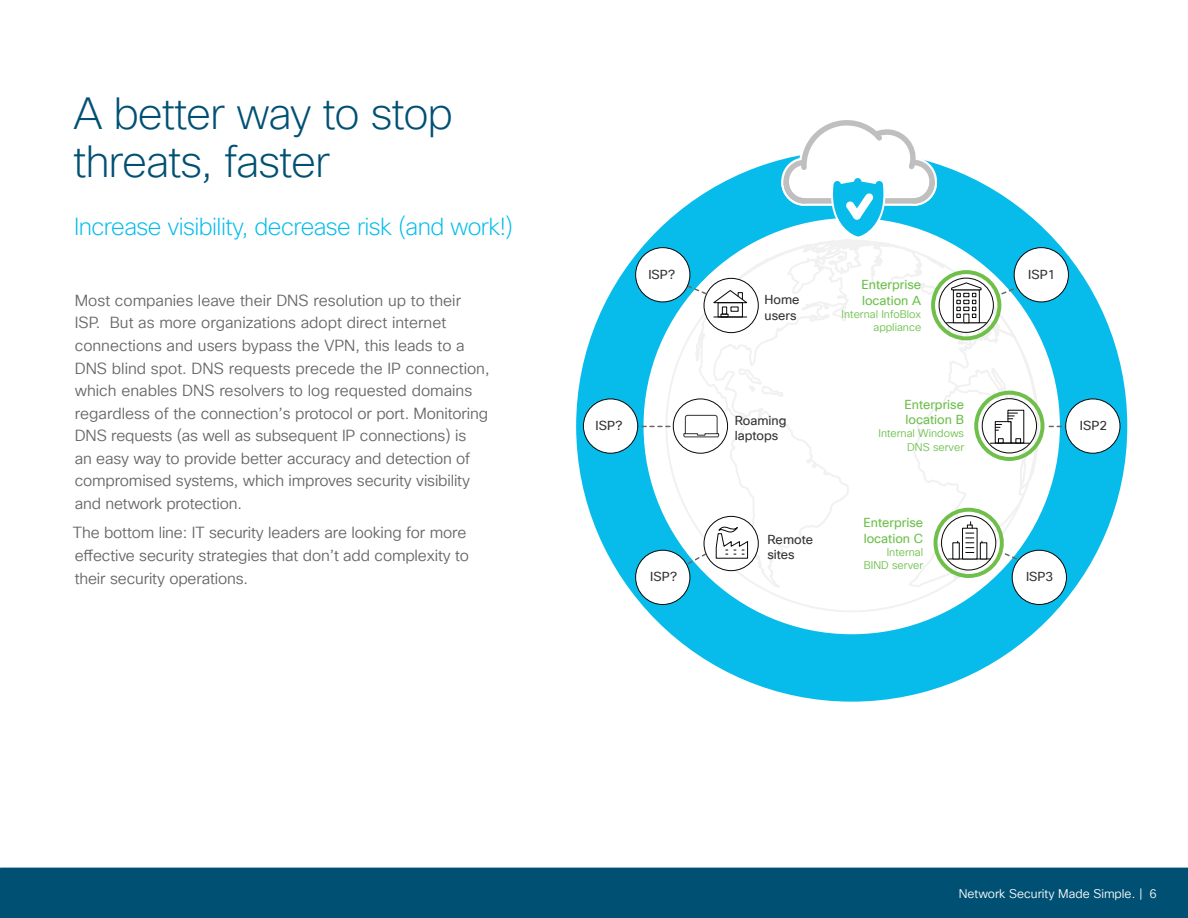
<style>
.page{position:relative;width:1188px;height:918px;background:#fff}
.page>*{position:absolute;margin:0;border:0;box-sizing:border-box;transform-origin:0 0}
.t1{font:200 43.95px/47.7px "Cisco Sans TT";letter-spacing:-.025em;color:#005073}
.t2{font:200 24px "Cisco Sans TT";letter-spacing:-.025em;color:#00bceb}
.t3{font:15.75px/22.6px "Cisco Sans TT Light";letter-spacing:-.01em;color:#666767}
.t4{font:12.75px/15.3px "Cisco Sans TT";color:#333}
.t5{font:12.75px/15.3px "Cisco Sans TT";color:#6cc04a}
.t6{font:12.3px "Cisco Sans TT Light";color:#fff}
.t7{font:10.95px/13px "Cisco Sans TT Light";color:#6cc04a;text-align:right}
</style>
<div class="page">
<div style="left:0;top:868px;width:1188px;height:50px;background:#005073"></div>
<svg style="left:576px;top:161px;width:551px;height:541px"></svg>
<svg style="left:665px;top:240px;width:373px;height:372px"></svg>
<svg style="left:693px;top:240px;width:346px;height:349px"></svg>
<svg style="left:638px;top:426px;width:35px;height:1px"></svg>
<div style="left:673px;top:399px;width:55px;height:54px;background:#fff;border-radius:50%"></div>
<div style="left:673px;top:398px;width:55px;height:56px;border:1px solid #080707;border-radius:50%"></div>
<div style="left:583px;top:399px;width:55px;height:54px;background:#fff;border-radius:50%"></div>
<div style="left:583px;top:398px;width:55px;height:56px;border:1px solid #080707;border-radius:50%"></div>
<svg style="left:683px;top:414px;width:37px;height:24px"></svg>
<div style="left:704px;top:278px;width:54px;height:55px;background:#fff;border-radius:50%"></div>
<div style="left:704px;top:278px;width:55px;height:55px;border:1px solid #080707;border-radius:50%"></div>
<hr style="left:714px;top:317px;width:33px;height:1px;background:#080707">
<div style="left:718px;top:302px;width:25px;height:15px;border:1px solid #080707"></div>
<div style="left:722px;top:306px;width:5px;height:9px;border:1px solid #080707"></div>
<div style="left:730px;top:306px;width:9px;height:6px;border:1px solid #080707"></div>
<svg style="left:720px;top:314px;width:9px;height:3px"></svg>
<div style="left:704px;top:516px;width:54px;height:55px;background:#fff;border-radius:50%"></div>
<div style="left:704px;top:516px;width:55px;height:55px;border:1px solid #080707;border-radius:50%"></div>
<svg style="left:715px;top:521px;width:34px;height:38px"></svg>
<div style="left:934px;top:508px;width:70px;height:70px;border:4px solid #70bf4a;border-radius:50%"></div>
<div style="left:942px;top:516px;width:54px;height:54px;background:#fff;border-radius:50%"></div>
<div style="left:941px;top:515px;width:55px;height:56px;border:1px solid #080707;border-radius:50%"></div>
<hr style="left:948px;top:558px;width:43px;height:1px;background:#080707">
<div style="left:962px;top:528px;width:16px;height:31px;border:1px solid #080707"></div>
<div style="left:980px;top:542px;width:7px;height:17px;border:1px solid #080707"></div>
<div style="left:952px;top:542px;width:8px;height:17px;border:1px solid #080707"></div>
<svg style="left:966px;top:522px;width:8px;height:31px"></svg>
<div style="left:939px;top:278px;width:54px;height:54px;background:#fff;border-radius:50%"></div>
<div style="left:939px;top:278px;width:55px;height:55px;border:1px solid #080707;border-radius:50%"></div>
<div style="left:931px;top:270px;width:70px;height:70px;border:4px solid #70bf4a;border-radius:50%"></div>
<hr style="left:946px;top:322px;width:40px;height:1px;background:#080707">
<div style="left:953px;top:289px;width:27px;height:34px;border:1px solid #080707"></div>
<div style="left:963px;top:314px;width:6px;height:9px;border:1px solid #080707"></div>
<svg style="left:951px;top:282px;width:31px;height:36px"></svg>
<div style="left:982px;top:399px;width:55px;height:54px;background:#fff;border-radius:50%"></div>
<div style="left:982px;top:398px;width:55px;height:55px;border:1px solid #080707;border-radius:50%"></div>
<div style="left:974px;top:391px;width:70px;height:70px;border:4px solid #70bf4a;border-radius:50%"></div>
<svg style="left:995px;top:409px;width:30px;height:34px"></svg>
<hr style="left:990px;top:443px;width:40px;height:1px;background:#080707">
<svg style="left:682px;top:282px;width:68px;height:22px"></svg>
<svg style="left:681px;top:552px;width:27px;height:17px"></svg>
<svg style="left:1047px;top:426px;width:18px;height:1px"></svg>
<svg style="left:1000px;top:285px;width:22px;height:11px"></svg>
<svg style="left:1003px;top:552px;width:25px;height:13px"></svg>
<div style="left:636px;top:550px;width:54px;height:55px;background:#fff;border-radius:50%"></div>
<div style="left:635px;top:550px;width:55px;height:55px;border:1px solid #080707;border-radius:50%"></div>
<div style="left:1012px;top:550px;width:54px;height:55px;background:#fff;border-radius:50%"></div>
<div style="left:1012px;top:550px;width:55px;height:55px;border:1px solid #080707;border-radius:50%"></div>
<div style="left:636px;top:248px;width:54px;height:54px;background:#fff;border-radius:50%"></div>
<div style="left:635px;top:247px;width:55px;height:55px;border:1px solid #080707;border-radius:50%"></div>
<div style="left:1014px;top:248px;width:54px;height:54px;background:#fff;border-radius:50%"></div>
<div style="left:1014px;top:247px;width:55px;height:55px;border:1px solid #080707;border-radius:50%"></div>
<svg style="left:776px;top:120px;width:166px;height:118px"></svg>
<div style="left:1066px;top:399px;width:54px;height:54px;background:#fff;border-radius:50%"></div>
<div style="left:1065px;top:398px;width:55px;height:56px;border:1px solid #080707;border-radius:50%"></div>
<h1 class="t1" style="left:73px;top:90px;width:381px">A better way to stop threats, faster</h1>
<h2 class="t2" style="left:74px;top:211px;width:441px">Increase visibility, decrease risk (and work!)</h2>
<p class="t3" style="left:75px;top:289px;width:416px">Most companies leave their DNS resolution up to their ISP. But as more organizations adopt direct internet connections and users bypass the VPN, this leads to a DNS blind spot. DNS requests precede the IP connection, which enables DNS resolvers to log requested domains regardless of the connection’s protocol or port. Monitoring DNS requests (as well as subsequent IP connections) is<br>an easy way to provide better accuracy and detection of compromised systems, which improves security visibility and network protection.</p>
<p class="t3" style="left:73px;top:522px;width:398px">The bottom line: IT security leaders are looking for more effective security strategies that don’t add complexity to their security operations.</p>
<p class="t4" style="left:648px;top:267px;width:28px">ISP?</p>
<p class="t4" style="left:1028px;top:267px;width:29px">ISP1</p>
<p class="t5" style="left:862px;top:277px;width:61px">Enterprise location A</p>
<p class="t7" style="left:842px;top:308px;width:81px">Internal InfoBlox appliance</p>
<p class="t4" style="left:765px;top:292px;width:37px">Home users</p>
<p class="t5" style="left:905px;top:397px;width:61px">Enterprise location B</p>
<p class="t7" style="left:878px;top:427px;width:87px">Internal Windows<br>DNS server</p>
<p class="t4" style="left:735px;top:413px;width:53px">Roaming laptops</p>
<p class="t4" style="left:596px;top:418px;width:28px">ISP?</p>
<p class="t4" style="left:1080px;top:418px;width:29px">ISP2</p>
<p class="t4" style="left:767px;top:531px;width:47px">Remote sites</p>
<p class="t5" style="left:864px;top:515px;width:61px">Enterprise location C</p>
<p class="t7" style="left:864px;top:546px;width:61px">Internal<br>BIND server</p>
<p class="t4" style="left:650px;top:569px;width:28px">ISP?</p>
<p class="t4" style="left:1026px;top:569px;width:29px">ISP3</p>
<p class="t6" style="left:959px;top:885px;width:199px">Network Security Made Simple. | 6</p>
</div>
